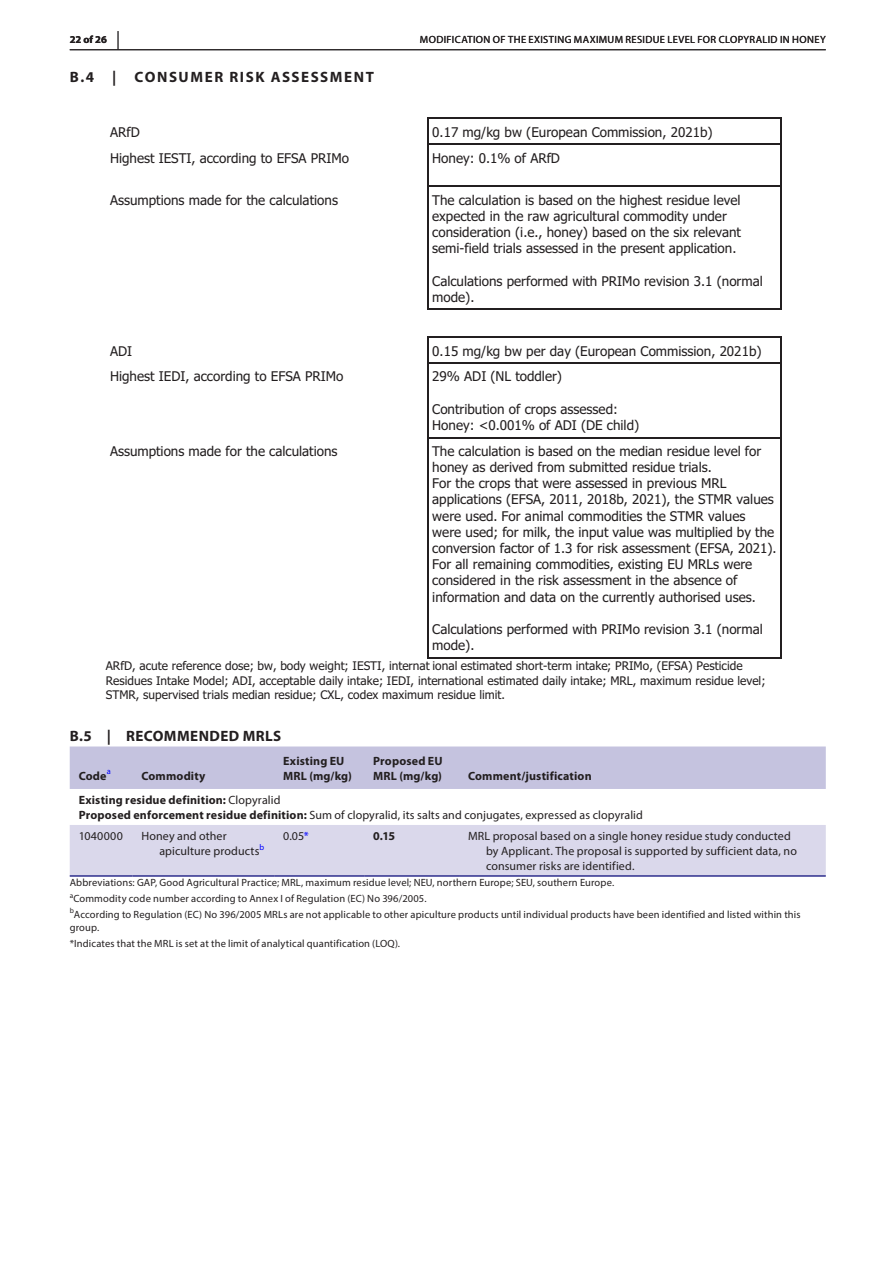
<style>
.page{position:relative;width:893px;height:1263px;background:#fff}
.page>*{position:absolute;margin:0;border:0;box-sizing:border-box;transform-origin:0 0}
.t1{font:700 15px "Myriad Pro";letter-spacing:.095em;color:#231f20}
.t2{font:700 15px "Myriad Pro";letter-spacing:.03em;color:#231f20}
.t3{font:13.35px/16.2px "Tahoma";color:#231f20}
.t4{font:12px/15px "Myriad Pro";letter-spacing:.01em;color:#231f20}
.t5{font:700 12px/15px "Myriad Pro";letter-spacing:.015em;color:#231f20}
.t6{font:11.85px/14.4px "Tahoma";color:#231f20}
.t7{font:10.5px/13.5px "Myriad Pro";letter-spacing:.015em;color:#231f20}
.t8{font:10.5px "Myriad Pro";letter-spacing:.035em;color:#231f20}
.t9{font:700 10.5px "Myriad Pro";color:#231f20}
.t10{font:8.4px "Myriad Pro";color:#00f}
.t11{font:7.35px "Myriad Pro";color:#231f20}
.s1{font-size:18.6px}
.s2{font-weight:700}
.s3{color:#00f}
</style>
<div class="page">
<hr style="left:70px;top:49px;width:756px;height:1px;background:#231f20">
<div style="left:70px;top:746px;width:756px;height:43px;background:#c5c3df"></div>
<div style="left:70px;top:825px;width:756px;height:50px;background:#dad8eb"></div>
<hr style="left:70px;top:875px;width:62px;height:2px;background:#2e2e8d">
<hr style="left:132px;top:875px;width:142px;height:2px;background:#2e2e8d">
<hr style="left:274px;top:875px;width:90px;height:2px;background:#2e2e8d">
<hr style="left:364px;top:875px;width:95px;height:2px;background:#2e2e8d">
<hr style="left:459px;top:875px;width:367px;height:2px;background:#2e2e8d">
<hr style="left:427px;top:118px;width:354px;height:1px;background:#231f20">
<hr style="left:427px;top:123px;width:2px;height:21px;background:#231f20">
<hr style="left:429px;top:144px;width:352px;height:1px;background:#231f20">
<svg style="left:781px;top:118px;width:1px;height:31px"></svg>
<hr style="left:427px;top:149px;width:2px;height:37px;background:#231f20">
<hr style="left:781px;top:149px;width:1px;height:37px;background:#231f20">
<hr style="left:429px;top:186px;width:352px;height:1px;background:#231f20">
<hr style="left:427px;top:191px;width:2px;height:119px;background:#231f20">
<hr style="left:427px;top:309px;width:354px;height:1px;background:#231f20">
<hr style="left:781px;top:191px;width:1px;height:119px;background:#231f20">
<hr style="left:427px;top:337px;width:354px;height:1px;background:#231f20">
<hr style="left:427px;top:342px;width:2px;height:21px;background:#231f20">
<hr style="left:429px;top:363px;width:352px;height:1px;background:#231f20">
<svg style="left:781px;top:337px;width:1px;height:31px"></svg>
<hr style="left:427px;top:368px;width:2px;height:69px;background:#231f20">
<hr style="left:781px;top:368px;width:1px;height:69px;background:#231f20">
<hr style="left:429px;top:437px;width:352px;height:1px;background:#231f20">
<hr style="left:427px;top:442px;width:2px;height:216px;background:#231f20">
<hr style="left:427px;top:657px;width:354px;height:1px;background:#231f20">
<hr style="left:781px;top:442px;width:1px;height:216px;background:#231f20">
<p class="t9" style="left:70px;top:32px;width:51px">22 of 26 <span class="s1">|</span></p>
<p class="t8" style="left:420px;top:33px;width:407px">MODIFICATION OF THE EXISTING MAXIMUM RESIDUE LEVEL FOR CLOPYRALID IN HONEY</p>
<p class="t1" style="left:70px;top:67px;width:306px">B.4 | CONSUMER RISK ASSESSMENT</p>
<p class="t3" style="left:110px;top:125px;width:31px">ARfD</p>
<p class="t3" style="left:432px;top:125px;width:282px">0.17 mg/kg bw (European Commission, 2021b)</p>
<p class="t3" style="left:110px;top:150px;width:241px">Highest IESTI, according to EFSA PRIMo</p>
<p class="t3" style="left:432px;top:150px;width:129px">Honey: 0.1% of ARfD</p>
<p class="t3" style="left:110px;top:192px;width:229px">Assumptions made for the calculations</p>
<p class="t3" style="left:432px;top:192px;width:310px">The calculation is based on the highest residue level expected in the raw agricultural commodity under consideration (i.e., honey) based on the six relevant semi-field trials assessed in the present application.</p>
<p class="t3" style="left:432px;top:273px;width:332px">Calculations performed with PRIMo revision 3.1 (normal mode).</p>
<p class="t3" style="left:110px;top:343px;width:24px">ADI</p>
<p class="t3" style="left:432px;top:343px;width:331px">0.15 mg/kg bw per day (European Commission, 2021b)</p>
<p class="t3" style="left:110px;top:369px;width:235px">Highest IEDI, according to EFSA PRIMo</p>
<p class="t3" style="left:432px;top:369px;width:131px">29% ADI (NL toddler)</p>
<p class="t3" style="left:432px;top:402px;width:208px">Contribution of crops assessed:<br>Honey: &lt;0.001% of ADI (DE child)</p>
<p class="t3" style="left:110px;top:444px;width:229px">Assumptions made for the calculations</p>
<p class="t3" style="left:432px;top:444px;width:346px">The calculation is based on the median residue level for honey as derived from submitted residue trials.<br>For the crops that were assessed in previous MRL applications (EFSA, 2011, 2018b, 2021), the STMR values were used. For animal commodities the STMR values were used; for milk, the input value was multiplied by the conversion factor of 1.3 for risk assessment (EFSA, 2021).<br>For all remaining commodities, existing EU MRLs were considered in the risk assessment in the absence of information and data on the currently authorised uses.</p>
<p class="t3" style="left:432px;top:622px;width:332px">Calculations performed with PRIMo revision 3.1 (normal mode).</p>
<p class="t6" style="left:106px;top:659px;width:661px">ARfD, acute reference dose; bw, body weight; IESTI, internat ional estimated short-term intake; PRIMo, (EFSA) Pesticide<br>Residues Intake Model; ADI, acceptable daily intake; IEDI, international estimated daily intake; MRL, maximum residue level;<br>STMR, supervised trials median residue; CXL, codex maximum residue limit.</p>
<p class="t2" style="left:70px;top:726px;width:213px">B.5 | RECOMMENDED MRLS</p>
<p class="t5" style="left:79px;top:768px;width:29px">Code</p>
<p class="t10" style="left:107px;top:766px;width:6px">a</p>
<p class="t5" style="left:141px;top:768px;width:66px">Commodity</p>
<p class="t5" style="left:283px;top:753px;width:70px">Existing EU<br>MRL (mg/kg)</p>
<p class="t5" style="left:373px;top:753px;width:71px">Proposed EU<br>MRL (mg/kg)</p>
<p class="t5" style="left:468px;top:768px;width:125px">Comment/justification</p>
<p class="t4" style="left:79px;top:792px;width:566px"><span class="s2">Existing residue definition:</span> Clopyralid<br><span class="s2">Proposed enforcement residue definition:</span> Sum of clopyralid, its salts and conjugates, expressed as clopyralid</p>
<p class="t4" style="left:79px;top:828px;width:46px">1040000</p>
<p class="t4" style="left:159px;top:828px;width:102px;text-indent:-18px">Honey and other apiculture products</p>
<p class="t4" style="left:283px;top:828px;width:27px">0.05<span class="s3">*</span></p>
<p class="t5" style="left:373px;top:828px;width:24px">0.15</p>
<p class="t4" style="left:486px;top:828px;width:312px;text-indent:-18px">MRL proposal based on a single honey residue study conducted by Applicant. The proposal is supported by sufficient data, no consumer risks are identified.</p>
<p class="t7" style="left:70px;top:876px;width:546px">Abbreviations: GAP, Good Agricultural Practice; MRL, maximum residue level; NEU, northern Europe; SEU, southern Europe.</p>
<p class="t11" style="left:70px;top:890px;width:5px">a</p>
<p class="t7" style="left:73px;top:892px;width:355px">Commodity code number according to Annex I of Regulation (EC) No 396/2005.</p>
<p class="t11" style="left:70px;top:906px;width:6px">b</p>
<p class="t7" style="left:70px;top:907px;width:732px;text-indent:4px">According to Regulation (EC) No 396/2005 MRLs are not applicable to other apiculture products until individual products have been identified and listed within this group.</p>
<p class="t7" style="left:70px;top:937px;width:332px">*Indicates that the MRL is set at the limit of analytical quantification (LOQ).</p>
<p class="t10" style="left:259px;top:841px;width:6px">b</p>
</div>
